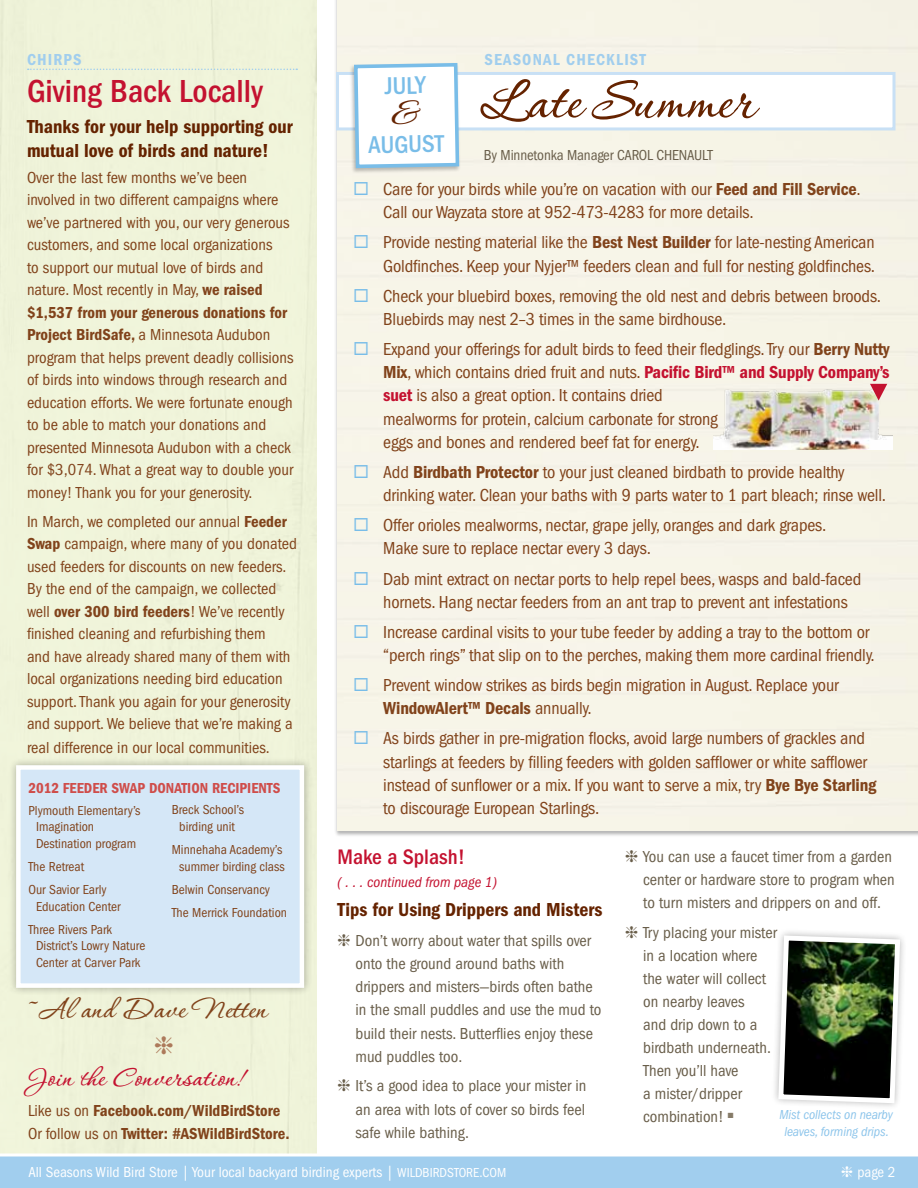
<style>
.page{position:relative;width:918px;height:1188px;background:#fff}
.page>*{position:absolute;margin:0;border:0;box-sizing:border-box;transform-origin:0 0}
.t1{font:500 66.75px "Corinthia Professional";color:#652300}
.t2{font:500 33.75px "Corinthia Professional";color:#81431b}
.t3{font:500 condensed 33px "ITC Franklin Gothic Std";color:#c41230}
.t4{font:500 31.5px "Corinthia Professional";color:#c41230}
.t5{font:500 condensed 25.05px "ITC Franklin Gothic Std";color:#79bde8}
.t6{font:500 condensed 21.75px "ITC Franklin Gothic Std";color:#c41230}
.t7{font:19.5px/24px "ITC Franklin Gothic Std Dm Cd";color:#652300}
.t8{font:condensed 18px/23.2px "ITC Franklin Gothic Std";letter-spacing:-.01em;color:#81431b}
.t9{font:18px "ITC Franklin Gothic Std Dm Cd";letter-spacing:-.01em;color:#81431b}
.t10{font:condensed 16.5px/22.5px "ITC Franklin Gothic Std";color:#81431b}
.t11{font:condensed 16.5px/23.1px "ITC Franklin Gothic Std";color:#695e4a}
.t12{font:16.5px/22.5px "ITC Franklin Gothic Std Dm Cd";color:#81431b}
.t13{font:16.5px "ITC Franklin Gothic Std Dm Cd";letter-spacing:.07em;color:#a1ceee}
.t14{font:condensed 15px "ITC Franklin Gothic Std";color:#fff}
.t15{font:condensed 15px "ITC Franklin Gothic Std";letter-spacing:-.01em;color:#695e4a}
.t16{font:15px "ITC Franklin Gothic Std Dm Cd";color:#cf4d4a}
.t17{font:italic condensed 15px "ITC Franklin Gothic Std";color:#c41230}
.t18{font:condensed 13.5px/16.5px "ITC Franklin Gothic Std";color:#81431b}
.t19{font:italic condensed 13.5px/16.5px "ITC Franklin Gothic Std";letter-spacing:-.005em;color:#8dc5eb;text-align:center}
.s1{color:#79bde8}
.s2{font-family:"ITC Franklin Gothic Std Dm Cd";font-stretch:normal}
.s3{font-family:"ITC Franklin Gothic Std Dm Cd";font-stretch:normal;color:#c41230}
.s4{font-family:"ITC Franklin Gothic Std";font-stretch:condensed}
.s5{font-size:13.5px}
</style>
<div class="page">
<div style="left:0;top:1155px;width:918px;height:33px;background:#a1ceee"></div>
<hr style="left:0;top:1154px;width:918px;height:2px;background:#fff">
<svg style="left:28px;top:69px;width:269px;height:1px"></svg>
<div style="left:336px;top:72px;width:560px;height:58px;background:#fff;border:3px solid #c8e0f5"></div>
<div style="left:349px;top:62px;width:112px;height:113px;background:#000;opacity:.25"></div>
<img style="left:776px;top:933px;width:127px;height:173px">
<img style="left:713px;top:388px;width:179px;height:62px">
<svg style="left:870px;top:384px;width:17px;height:17px"></svg>
<div style="left:8px;top:757px;width:304px;height:239px;background:#000;opacity:.3"></div>
<div style="left:16px;top:765px;width:288px;height:223px;background:#d5e7f7;border:4px solid #fff"></div>
<svg style="left:155px;top:1036px;width:18px;height:18px"></svg>
<svg style="left:352px;top:61px;width:109px;height:109px"></svg>
<p class="t13" style="left:27px;top:50px;width:55px">CHIRPS</p>
<p class="t13" style="left:484px;top:50px;width:30px">SEASONAL</p>
<p class="t13" style="left:566px;top:50px;width:49px">CHECKLIST</p>
<h3 class="t5" style="left:385px;top:72px;width:42px;rotate:-1deg">JULY</h3>
<h1 class="t1" style="left:480px;top:67px;width:276px">Late Summer</h1>
<p class="t15" style="left:484px;top:146px;width:149px">By Minnetonka Manager Carol</p>
<p class="t15" style="left:657px;top:146px;width:16px">Chena</p>
<p class="t15" style="left:694px;top:146px;width:15px">ult</p>
<p class="t8" style="left:383px;top:178px;width:479px;text-indent:-30px"><span class="s1">◻</span> Care for your birds while you’re on vacation with our <span class="s2">Feed and Fill Service</span>.<br>Call our Wayzata store at 952-473-4283 for more details.</p>
<p class="t8" style="left:353px;top:231px;width:524px;text-align:right"><span class="s1">◻</span> Provide nesting material like the <span class="s2">Best Nest Builder</span> for late-nesting American<br>Goldfinches. Keep your Nyjer™ feeders clean and full for nesting goldfinches.</p>
<p class="t8" style="left:383px;top:284px;width:499px;text-indent:-30px"><span class="s1">◻</span> Check your bluebird boxes, removing the old nest and debris between broods.<br>Bluebirds may nest 2–3 times in the same birdhouse.</p>
<p class="t8" style="left:383px;top:338px;width:508px;text-indent:-30px"><span class="s1">◻</span> Expand your offerings for adult birds to feed their fledglings. Try our <span class="s2">Berry Nutty Mix</span>, which contains dried fruit and nuts. <span class="s3">Pacific Bird™ and Supply Company’s suet</span> is also a great option. It contains dried<br>mealworms for protein, calcium carbonate for strong<br>eggs and bones and rendered beef fat for energy.</p>
<p class="t8" style="left:383px;top:461px;width:504px;text-indent:-30px"><span class="s1">◻</span> Add <span class="s2">Birdbath Protector</span> to your just cleaned birdbath to provide healthy drinking water. Clean your baths with 9 parts water to 1 part bleach; rinse well.</p>
<p class="t8" style="left:383px;top:514px;width:445px;text-indent:-30px"><span class="s1">◻</span> Offer orioles mealworms, nectar, grape jelly, oranges and dark grapes.<br>Make sure to replace nectar every 3 days.</p>
<p class="t8" style="left:383px;top:567px;width:480px;text-indent:-30px"><span class="s1">◻</span> Dab mint extract on nectar ports to help repel bees, wasps and bald-faced hornets. Hang nectar feeders from an ant trap to prevent ant infestations</p>
<p class="t8" style="left:383px;top:620px;width:493px;text-indent:-30px"><span class="s1">◻</span> Increase cardinal visits to your tube feeder by adding a tray to the bottom or “perch rings” that slip on to the perches, making them more cardinal friendly.</p>
<p class="t8" style="left:353px;top:674px;width:487px"><span class="s1">◻</span> Prevent window strikes as birds begin migration in August. Replace your</p>
<p class="t9" style="left:383px;top:698px;width:210px">WindowAlert™ Decals <span class="s4">annually.</span></p>
<p class="t8" style="left:383px;top:727px;width:495px;text-indent:-30px"><span class="s1">◻</span> As birds gather in pre-migration flocks, avoid large numbers of grackles and starlings at feeders by filling feeders with golden safflower or white safflower instead of sunflower or a mix. If you want to serve a mix, try <span class="s2">Bye Bye Starling </span>to discourage European Starlings.</p>
<h3 class="t3" style="left:27px;top:72px;width:237px">Giving Back Locally</h3>
<p class="t7" style="left:27px;top:114px;width:267px">Thanks for your help supporting our mutual love of birds and nature!</p>
<p class="t10" style="left:27px;top:166px;width:264px">Over the last few months we’ve been involved in two different campaigns where we’ve partnered with you, our very generous customers, and some local organizations<br>to support our mutual love of birds and nature. Most recently in May, <span class="s2">we raised</span></p>
<p class="t12" style="left:27px;top:301px;width:262px">$1,537 from your generous donations for</p>
<p class="t10" style="left:27px;top:324px;width:268px"><span class="s2">Project BirdSafe,</span> a Minnesota Audubon program that helps prevent deadly collisions of birds into windows through research and education efforts. We were fortunate enough to be able to match your donations and presented Minnesota Audubon with a check for $3,074. What a great way to double your money! Thank you for your generosity.</p>
<p class="t10" style="left:27px;top:510px;width:272px">In March, we completed our annual <span class="s2">Feeder Swap</span> campaign, where many of you donated used feeders for discounts on new feeders.<br>By the end of the campaign, we collected well <span class="s2">over 300 bird feeders</span>! We’ve recently finished cleaning and refurbishing them<br>and have already shared many of them with local organizations needing bird education support. Thank you again for your generosity and support. We believe that we’re making a</p>
<p class="t10" style="left:27px;top:737px;width:244px">real difference in our local communities.</p>
<h3 class="t5" style="left:368px;top:131px;width:77px;rotate:-1deg">AUGUST</h3>
<p class="t16" style="left:28px;top:780px;width:254px">2012 feeder SWAP donation Recipients</p>
<p class="t18" style="left:172px;top:802px;width:74px;text-align:center">Breck School’s birding unit</p>
<p class="t18" style="left:172px;top:842px;width:114px;text-align:center">Minnehaha Academy’s summer birding class</p>
<p class="t18" style="left:172px;top:878px;width:117px;line-height:23.2px">Belwin Conservancy<br>The Merrick Foundation</p>
<p class="t18" style="left:36px;top:802px;width:106px;text-indent:-8px">Plymouth Elementary’s<br>Imagination<br>Destination program</p>
<p class="t18" style="left:28px;top:855px;width:80px;line-height:23.2px">The Retreat<br>Our Savior Early</p>
<p class="t18" style="left:28px;top:895px;width:94px;line-height:23.2px;text-indent:8px">Education Center<br>Three Rivers Park</p>
<p class="t18" style="left:36px;top:938px;width:111px">District’s Lowry Nature<br>Center at Carver Park</p>
<p class="t6" style="left:338px;top:844px;width:129px">Make a Splash!</p>
<p class="t17" style="left:338px;top:874px;width:161px">( . . . continued from page 1)</p>
<p class="t7" style="left:338px;top:898px;width:266px">Tips for Using Drippers and Misters</p>
<p class="t11" style="left:356px;top:929px;width:248px;text-indent:-18px">❈ Don’t worry about water that spills over onto the ground around baths with drippers and misters—birds often bathe in the small puddles and use the mud to build their nests. Butterflies enjoy these mud puddles too.</p>
<p class="t11" style="left:356px;top:1075px;width:233px;text-align:justify;text-indent:-18px">❈ It’s a good idea to place your mister in an area with lots of cover so birds feel safe while bathing.</p>
<p class="t11" style="left:643px;top:845px;width:253px;text-indent:-18px">❈ You can use a faucet timer from a garden center or hardware store to program when to turn misters and drippers on and off.</p>
<p class="t11" style="left:643px;top:921px;width:135px;text-indent:-18px">❈ Try placing your mister in a location where the water will collect on nearby leaves<br>and drip down to a birdbath underneath.<br>Then you’ll have<br>a mister/dripper combination! <sup>■</sup></p>
<h2 class="t2" style="left:27px;top:991px;width:241px">~Al and Dave Netten</h2>
<h3 class="t4" style="left:28px;top:1062px;width:218px">Join the Conversation!</h3>
<p class="t12" style="left:28px;top:1100px;width:263px"><span class="s4">Like us on</span> Facebook.com/WildBirdStore<br><span class="s4">Or follow us on</span> Twitter: #ASWildBirdStore.</p>
<p class="t19" style="left:779px;top:1107px;width:115px">Mist collects on nearby leaves, forming drips.</p>
<p class="t14" style="left:28px;top:1164px;width:479px">All Seasons Wild Bird Store | Your local backyard birding experts | <span class="s5">WILDBIRDSTORE.COM</span></p>
<p class="t14" style="left:841px;top:1164px;width:56px">❈ page 2</p>
</div>
